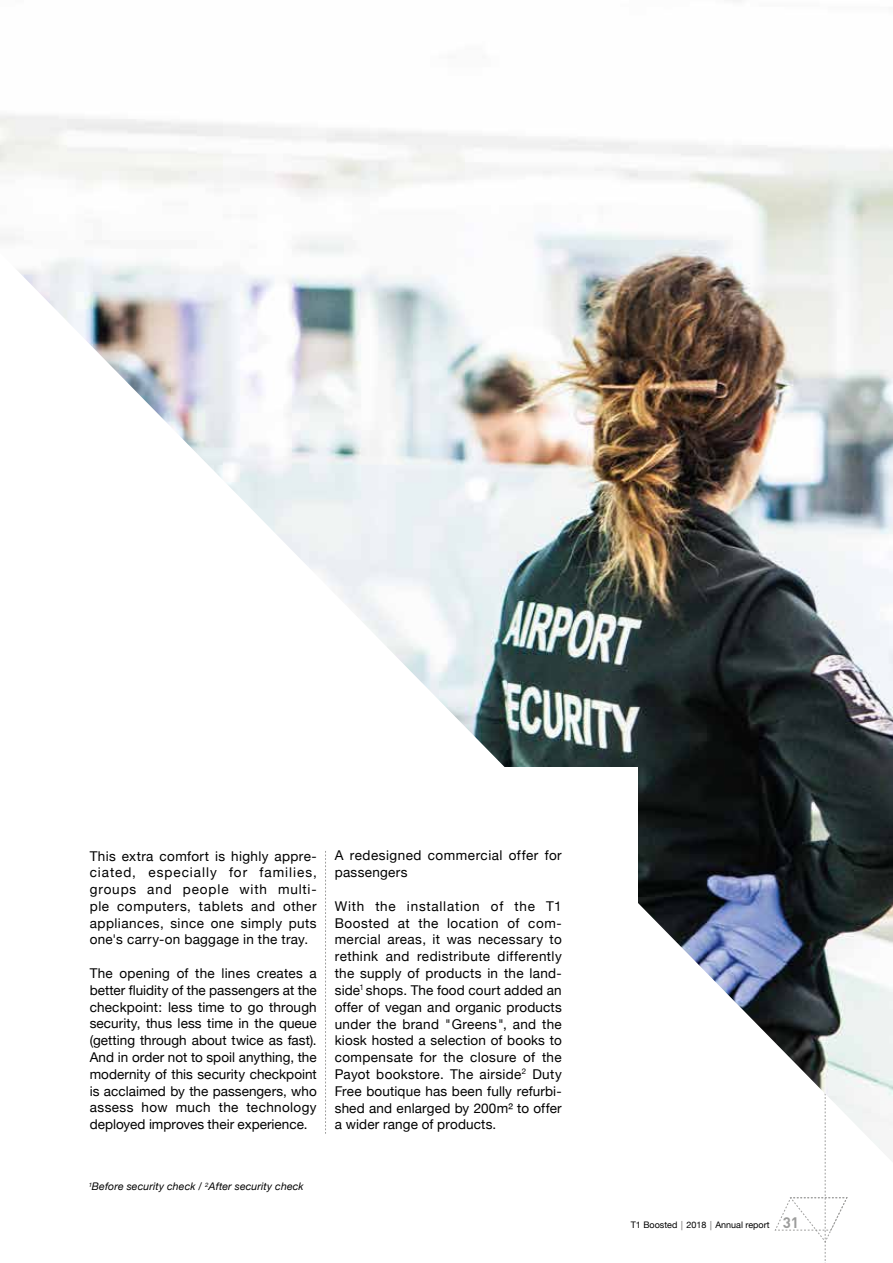
<style>
.page{position:relative;width:893px;height:1263px;background:#fff}
.page>*{position:absolute;margin:0;border:0;box-sizing:border-box;transform-origin:0 0}
.t1{font:13.5px/16.8px "Helvetica Neue";letter-spacing:.02em;color:#000;text-align:justify}
.t2{font:italic 10.5px "Helvetica Neue";letter-spacing:.015em;color:#000}
.t3{font:9px "Helvetica Neue";color:#000}
.s1{color:#706f6f}
.s2{font-family:"DIN";font-weight:700;font-size:15px;color:#9d9d9c}
</style>
<div class="page">
<svg style="left:775px;top:1163px;width:73px;height:100px"></svg>
<img style="left:0;top:0;width:893px;height:1163px">
<div style="left:291px;top:767px;width:347px;height:354px;background:#fff"></div>
<svg style="left:325px;top:851px;width:1px;height:283px"></svg>
<p class="t1" style="left:90px;top:848px;width:229px">This extra comfort is highly appre&shy;ciated, especially for families, groups and people with multi&shy;ple computers, tablets and other appliances, since one simply puts one's carry-on baggage in the tray.</p>
<p class="t1" style="left:90px;top:966px;width:229px">The opening of the lines creates a better fluidity of the passengers at the checkpoint : less time to go through security, thus less time in the queue (getting through about twice as fast).<br>And in order not to spoil anything, the modernity of this security checkpoint is acclaimed by the passengers, who assess how much the technology deployed improves their experience.</p>
<p class="t1" style="left:335px;top:848px;width:228px">A redesigned commercial offer for passengers</p>
<p class="t1" style="left:335px;top:898px;width:229px">With the installation of the T1<br>Boosted at the location of com&shy;mercial areas, it was necessary to rethink and redistribute differently the supply of products in the land&shy;side<sup>1</sup> shops. The food court added an offer of vegan and organic products under the brand " Greens ", and the kiosk hosted a selection of books to compensate for the closure of the Payot bookstore. The airside<sup>2</sup> Duty Free boutique has been fully refurbi&shy;shed and enlarged by 200m² to offer a wider range of products.</p>
<p class="t2" style="left:89px;top:1179px;width:216px"><sup>1</sup>Before security check / <sup>2</sup>After security check</p>
<p class="t3" style="left:631px;top:1218px;width:170px">T1 Boosted<span class="s1">│</span>2018<span class="s1">│</span>Annual report <span class="s2">31</span></p>
</div>
